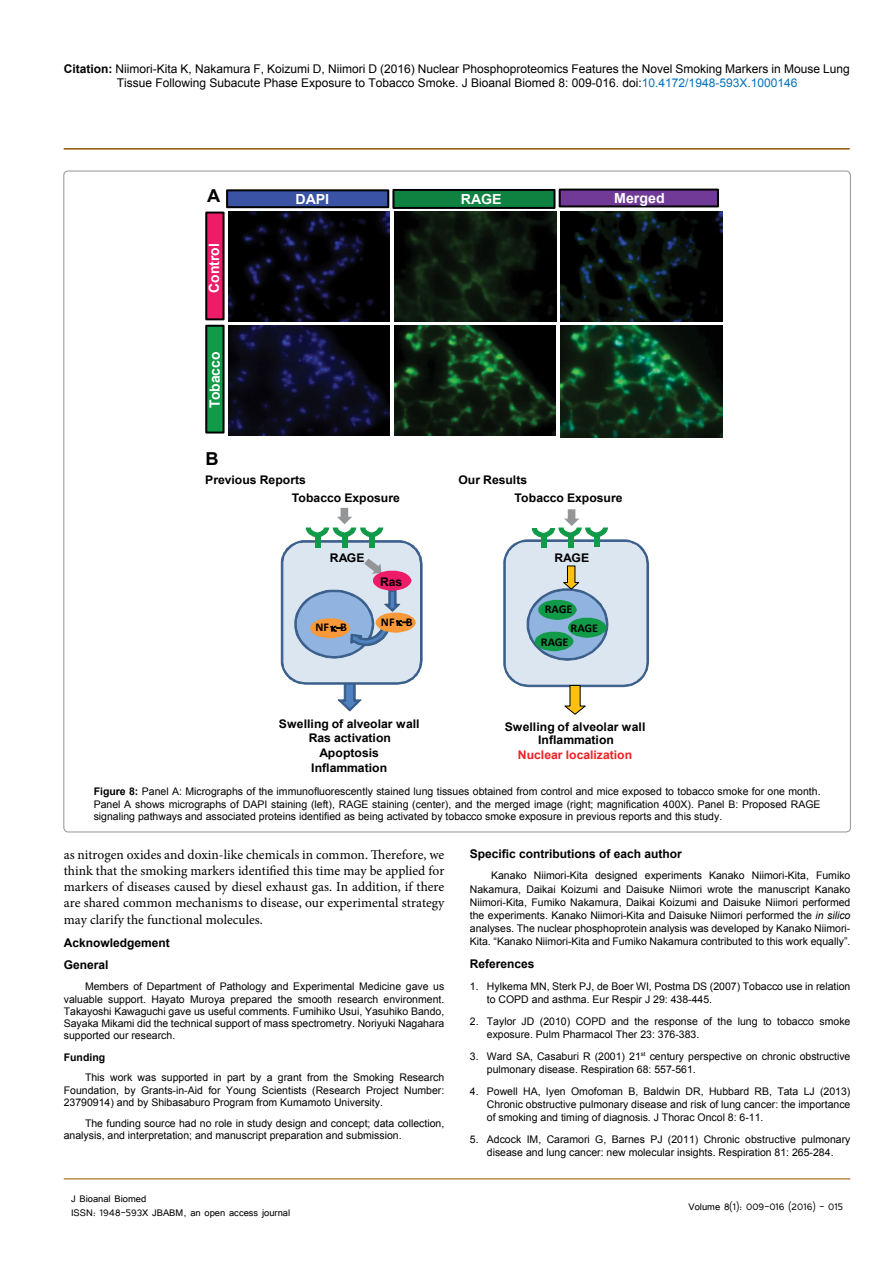
<style>
.page{position:relative;width:893px;height:1263px;background:#fff}
.page>*{position:absolute;margin:0;border:0;box-sizing:border-box;transform-origin:0 0}
.t1{font:700 17.85px "Arial";color:#000}
.t2{font:700 14.25px "Arial";letter-spacing:.005em;color:#fff}
.t3{font:700 13.95px "Arial";color:#fff}
.t4{font:13.5px/16.2px "Minion Pro";color:#000;text-align:justify}
.t5{font:12px/14.4px "Arial";color:#000;text-align:center}
.t6{font:12px/14.4px "Tunga";color:#000}
.Arial-Hedding{font:700 12px "Arial";color:#000}
.t7{font:700 11.85px/14px "Arial";color:#000;text-align:center}
.t8{font:700 11.85px "Calibri";letter-spacing:-.005em;color:#000}
.t9{font:700 11.85px "Arial";color:#ed2224}
.t10{font:10.5px/13.2px "Arial";color:#000;text-align:justify}
.Arial-Hedding-2{font:700 10.5px "Arial";color:#000}
.s1{font-weight:700}
.s2{color:#0072bc}
.s3{font-style:italic}
</style>
<div class="page">
<hr style="left:64px;top:148px;width:786px;height:2px;background:#905501">
<hr style="left:64px;top:1179px;width:786px;height:1px;background:#905501">
<img style="left:561px;top:325px;width:161px;height:112px">
<img style="left:561px;top:211px;width:161px;height:110px">
<img style="left:395px;top:212px;width:161px;height:110px">
<img style="left:228px;top:326px;width:162px;height:109px">
<img style="left:394px;top:326px;width:162px;height:109px">
<img style="left:228px;top:212px;width:162px;height:109px">
<div style="left:206px;top:326px;width:18px;height:106px;background:#119a48"></div>
<div style="left:205px;top:325px;width:20px;height:108px;border:2px solid #000"></div>
<div style="left:206px;top:213px;width:18px;height:106px;background:#ed1b68"></div>
<div style="left:205px;top:212px;width:20px;height:108px;border:2px solid #000"></div>
<div style="left:393px;top:190px;width:161px;height:18px;background:#0f8140"></div>
<div style="left:392px;top:189px;width:163px;height:20px;border:2px solid #000"></div>
<div style="left:227px;top:190px;width:161px;height:17px;background:#3a53a4"></div>
<div style="left:226px;top:189px;width:163px;height:19px;border:2px solid #000"></div>
<div style="left:560px;top:190px;width:158px;height:16px;background:#703a96"></div>
<div style="left:559px;top:189px;width:160px;height:18px;border:2px solid #000"></div>
<svg style="left:504px;top:509px;width:145px;height:206px"></svg>
<svg style="left:281px;top:508px;width:141px;height:203px"></svg>
<p class="t5" style="left:64px;top:61px;width:787px"><span class="s1">Citation:</span> Niimori-Kita K, Nakamura F, Koizumi D, Niimori D (2016) Nuclear Phosphoproteomics Features the Novel Smoking Markers in Mouse Lung<br>Tissue Following Subacute Phase Exposure to Tobacco Smoke. J Bioanal Biomed 8: 009-016. doi:<span class="s2">10.4172/1948-593X.1000146</span></p>
<p class="t1" style="left:207px;top:184px;width:15px">A</p>
<p class="t2" style="left:205px;top:293px;width:51px;rotate:-90deg">Control</p>
<p class="t2" style="left:205px;top:408px;width:58px;rotate:-90deg">Tobacco</p>
<p class="t1" style="left:206px;top:447px;width:15px">B</p>
<p class="t3" style="left:295px;top:189px;width:35px">DAPI</p>
<p class="t3" style="left:461px;top:189px;width:42px">RAGE</p>
<p class="t3" style="left:614px;top:188px;width:52px">Merged</p>
<p class="t7" style="left:205px;top:473px;width:102px">Previous Reports</p>
<p class="t7" style="left:458px;top:473px;width:70px">Our Results</p>
<p class="t7" style="left:292px;top:491px;width:109px">Tobacco Exposure</p>
<p class="t7" style="left:515px;top:492px;width:109px">Tobacco Exposure</p>
<p class="t7" style="left:330px;top:551px;width:36px">RAGE</p>
<p class="t7" style="left:554px;top:551px;width:36px">RAGE</p>
<p class="t8" style="left:315px;top:620px;width:33px">NF −B</p>
<p class="t7" style="left:380px;top:575px;width:24px">Ras</p>
<p class="t8" style="left:381px;top:614px;width:33px">NF −B</p>
<p class="t7" style="left:279px;top:717px;width:142px">Swelling of alveolar wall<br>Ras activation</p>
<p class="t7" style="left:320px;top:746px;width:61px">Apoptosis</p>
<p class="t7" style="left:311px;top:761px;width:77px">Inflammation</p>
<p class="t8" style="left:545px;top:602px;width:29px">RAGE</p>
<p class="t8" style="left:570px;top:620px;width:29px">RAGE</p>
<p class="t8" style="left:541px;top:634px;width:29px">RAGE</p>
<p class="t7" style="left:505px;top:721px;width:142px">Swelling of alveolar wall</p>
<p class="t9" style="left:518px;top:746px;width:116px">Nuclear localization</p>
<p class="t7" style="left:538px;top:734px;width:77px">Inflammation</p>
<p class="t10" style="left:94px;top:785px;width:728px;line-height:12.6px"><span class="s1">Figure 8:</span> Panel A: Micrographs of the immunofluorescently stained lung tissues obtained from control and mice exposed to tobacco smoke for one month.<br>Panel A shows micrographs of DAPI staining (left), RAGE staining (center), and the merged image (right; magnification 400X). Panel B: Proposed RAGE signaling pathways and associated proteins identified as being activated by tobacco smoke exposure in previous reports and this study.</p>
<p class="t4" style="left:64px;top:846px;width:382px">as nitrogen oxides and doxin-like chemicals in common. Therefore, we think that the smoking markers identified this time may be applied for markers of diseases caused by diesel exhaust gas. In addition, if there are shared common mechanisms to disease, our experimental strategy may clarify the functional molecules.</p>
<p class="Arial-Hedding" style="left:64px;top:934px;width:108px">Acknowledgement</p>
<p class="Arial-Hedding" style="left:64px;top:957px;width:46px">General</p>
<p class="t10" style="left:64px;top:980px;width:382px;line-height:12.3px;text-indent:21px">Members of Department of Pathology and Experimental Medicine gave us valuable support. Hayato Muroya prepared the smooth research environment.<br>Takayoshi Kawaguchi gave us useful comments. Fumihiko Usui, Yasuhiko Bando, Sayaka Mikami did the technical support of mass spectrometry. Noriyuki Nagahara supported our research.</p>
<p class="Arial-Hedding-2" style="left:64px;top:1050px;width:43px">Funding</p>
<p class="t10" style="left:64px;top:1072px;width:382px;line-height:12.3px;text-indent:21px">This work was supported in part by a grant from the Smoking Research Foundation, by Grants-in-Aid for Young Scientists (Research Project Number:<br>23790914) and by Shibasaburo Program from Kumamoto University.</p>
<p class="t10" style="left:64px;top:1117px;width:382px;line-height:12.3px;text-indent:21px">The funding source had no role in study design and concept; data collection, analysis, and interpretation; and manuscript preparation and submission.</p>
<p class="t6" style="left:71px;top:1190px;width:221px">J Bioanal Biomed<br>ISSN: 1948-593X JBABM, an open access journal</p>
<p class="Arial-Hedding" style="left:470px;top:845px;width:214px">Specific contributions of each author</p>
<p class="t10" style="left:470px;top:869px;width:382px;text-indent:21px">Kanako Niimori-Kita designed experiments Kanako Niimori-Kita, Fumiko Nakamura, Daikai Koizumi and Daisuke Niimori wrote the manuscript Kanako Niimori-Kita, Fumiko Nakamura, Daikai Koizumi and Daisuke Niimori performed the experiments. Kanako Niimori-Kita and Daisuke Niimori performed the <span class="s3">in silico </span>analyses. The nuclear phosphoprotein analysis was developed by Kanako Niimori-Kita. “Kanako Niimori-Kita and Fumiko Nakamura contributed to this work equally”.</p>
<p class="Arial-Hedding" style="left:470px;top:956px;width:66px">References</p>
<p class="t10" style="left:487px;top:980px;width:365px;text-indent:-17px">1. Hylkema MN, Sterk PJ, de Boer WI, Postma DS (2007) Tobacco use in relation to COPD and asthma. Eur Respir J 29: 438-445.</p>
<p class="t10" style="left:487px;top:1015px;width:365px;text-indent:-17px">2. Taylor JD (2010) COPD and the response of the lung to tobacco smoke exposure. Pulm Pharmacol Ther 23: 376-383.</p>
<p class="t10" style="left:487px;top:1050px;width:365px;text-indent:-17px">3. Ward SA, Casaburi R (2001) 21<sup>st</sup> century perspective on chronic obstructive pulmonary disease. Respiration 68: 557-561.</p>
<p class="t10" style="left:487px;top:1085px;width:365px;text-indent:-17px">4. Powell HA, Iyen Omofoman B, Baldwin DR, Hubbard RB, Tata LJ (2013)<br>Chronic obstructive pulmonary disease and risk of lung cancer: the importance of smoking and timing of diagnosis. J Thorac Oncol 8: 6-11.</p>
<p class="t10" style="left:470px;top:1133px;width:382px;text-align:center">5. Adcock IM, Caramori G, Barnes PJ (2011) Chronic obstructive pulmonary disease and lung cancer: new molecular insights. Respiration 81: 265-284.</p>
<p class="t6" style="left:688px;top:1199px;width:156px">Volume 8(1): 009-016 (2016) - 015</p>
</div>
